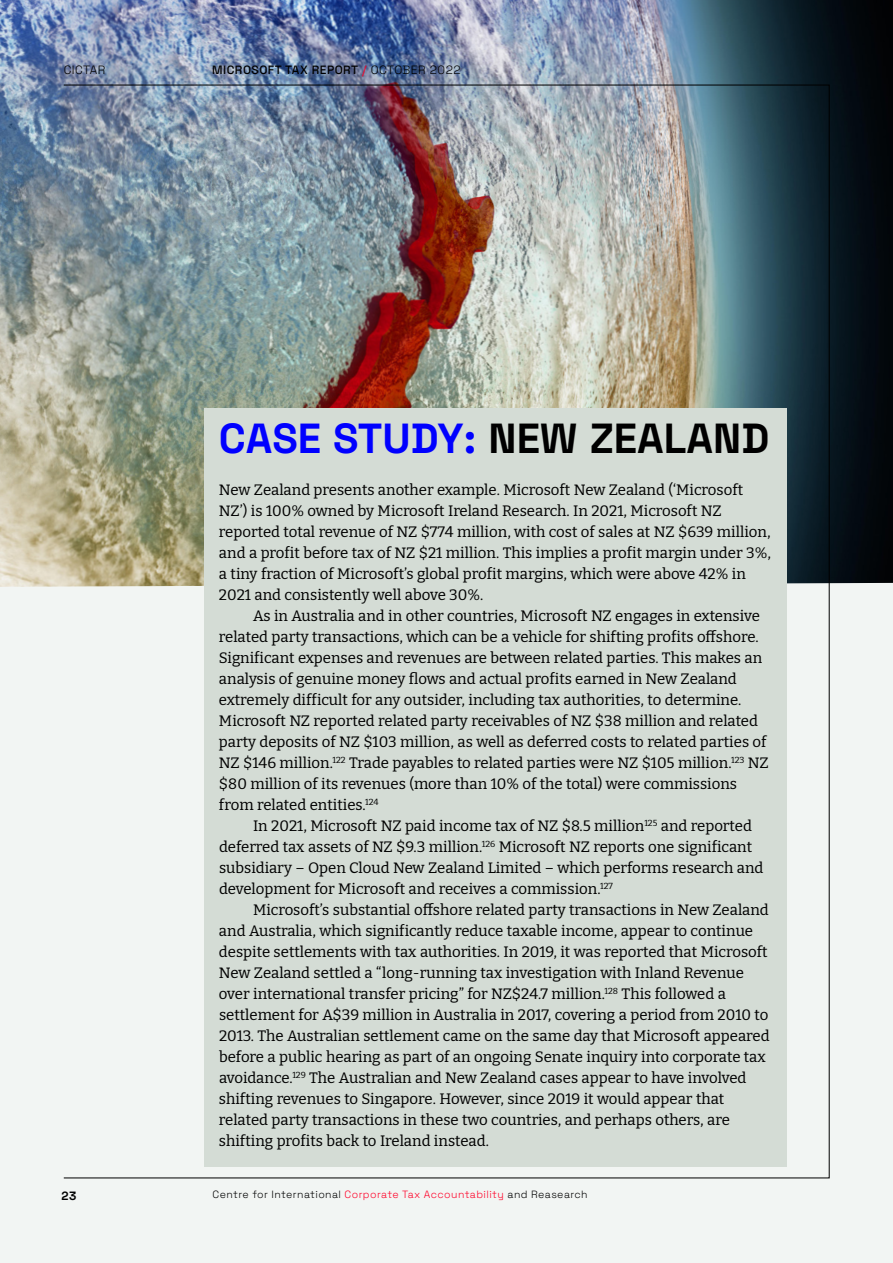
<style>
.page{position:relative;width:893px;height:1263px;background:#f2f5f3}
.page>*{position:absolute;margin:0;border:0;box-sizing:border-box;transform-origin:0 0}
.t1{font:300 42px "Space Grotesk";color:#00f}
.t2{font:15px/21px "Bitter Pro";color:#000}
.t3{font:300 12px "Space Grotesk";letter-spacing:.04em;color:#000}
.t4{font:300 10.5px "Space Grotesk";letter-spacing:.04em;color:#000}
.s1{color:#ff0027}
.s2{color:#000}
</style>
<div class="page">
<img style="left:0;top:0;width:893px;height:587px">
<div style="left:204px;top:408px;width:583px;height:759px;background:#d4dcd5"></div>
<p class="t3" style="left:64px;top:61px;width:43px">CICTAR</p>
<p class="t3" style="left:212px;top:61px;width:250px">MICROSOFT TAX REPORT <span class="s1">/</span> OCTOBER 2022</p>
<h1 class="t1" style="left:219px;top:408px;width:552px">CASE STUDY: <span class="s2">NEW ZEALAND</span></h1>
<p class="t2" style="left:219px;top:478px;width:553px">New Zealand presents another example. Microsoft New Zealand (‘Microsoft NZ’) is 100% owned by Microsoft Ireland Research. In 2021, Microsoft NZ reported total revenue of NZ $774 million, with cost of sales at NZ $639 million, and a profit before tax of NZ $21 million. This implies a profit margin under 3%, a tiny fraction of Microsoft’s global profit margins, which were above 42% in 2021 and consistently well above 30%.</p>
<p class="t2" style="left:219px;top:604px;width:551px;text-indent:34px">As in Australia and in other countries, Microsoft NZ engages in extensive related party transactions, which can be a vehicle for shifting profits offshore.<br>Significant expenses and revenues are between related parties. This makes an analysis of genuine money flows and actual profits earned in New Zealand extremely difficult for any outsider, including tax authorities, to determine.<br>Microsoft NZ reported related party receivables of NZ $38 million and related party deposits of NZ $103 million, as well as deferred costs to related parties of NZ $146 million.<sup>122</sup> Trade payables to related parties were NZ $105 million.<sup>123</sup> NZ $80 million of its revenues (more than 10% of the total) were commissions from related entities.<sup>124</sup></p>
<p class="t2" style="left:219px;top:814px;width:546px;text-indent:34px">In 2021, Microsoft NZ paid income tax of NZ $8.5 million<sup>125</sup> and reported deferred tax assets of NZ $9.3 million.<sup>126</sup> Microsoft NZ reports one significant subsidiary – Open Cloud New Zealand Limited – which performs research and development for Microsoft and receives a commission.<sup>127</sup></p>
<p class="t2" style="left:219px;top:898px;width:552px;text-indent:34px">Microsoft’s substantial offshore related party transactions in New Zealand and Australia, which significantly reduce taxable income, appear to continue despite settlements with tax authorities. In 2019, it was reported that Microsoft New Zealand settled a “long-running tax investigation with Inland Revenue over international transfer pricing” for NZ$24.7 million.<sup>128</sup> This followed a settlement for A$39 million in Australia in 2017, covering a period from 2010 to 2013. The Australian settlement came on the same day that Microsoft appeared before a public hearing as part of an ongoing Senate inquiry into corporate tax avoidance.<sup>129</sup> The Australian and New Zealand cases appear to have involved shifting revenues to Singapore. However, since 2019 it would appear that related party transactions in these two countries, and perhaps others, are shifting profits back to Ireland instead.</p>
<p class="t3" style="left:62px;top:1187px;width:16px">23</p>
<p class="t4" style="left:213px;top:1187px;width:377px">Centre for International <span class="s1">Corporate Tax Accountability</span> and Reasearch</p>
</div>
